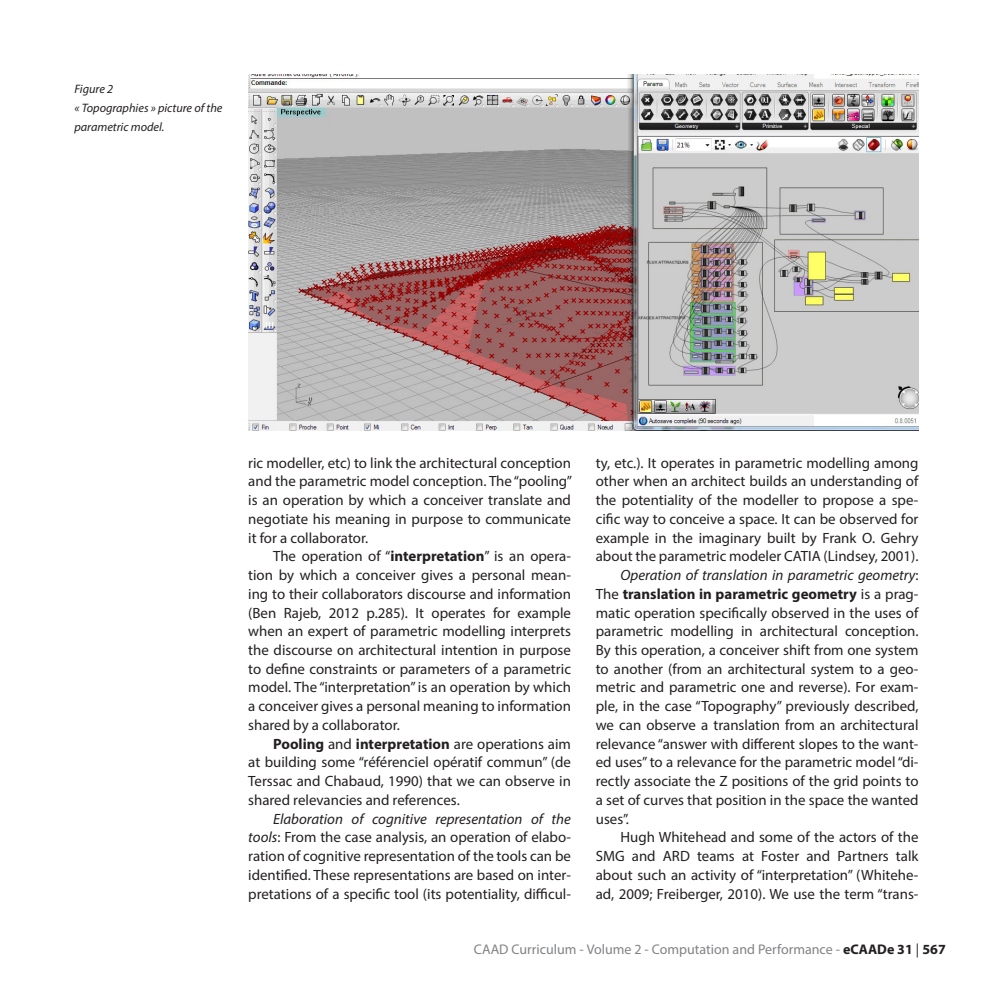
<style>
.page{position:relative;width:993px;height:993px;background:#fff}
.page>*{position:absolute;margin:0;border:0;box-sizing:border-box;transform-origin:0 0}
.Paragraph{font:14.88px/18.7px "Myriad Pro";color:#231f20;text-align:justify}
.t1{font:14px "Myriad Pro";color:#808285}
.Captions{font:italic 12.25px/18.7px "Myriad Pro";color:#231f20}
.s1{font-weight:700}
.s2{font-style:italic}
.s3{font-weight:700;color:#231f20}
.s4{color:#231f20}
</style>
<div class="page">
<img style="left:248px;top:74px;width:670px;height:356px">
<p class="Captions" style="left:74px;top:79px;width:149px">Figure 2<br>« Topographies » picture of the parametric model.</p>
<p class="Paragraph" style="left:248px;top:453px;width:325px">ric modeller, etc) to link the architectural conception and the parametric model conception. The “pooling” is an operation by which a conceiver translate and negotiate his meaning in purpose to communicate it for a collaborator.</p>
<p class="Paragraph" style="left:248px;top:546px;width:324px;text-indent:25px">The operation of “<span class="s1">interpretation</span>” is an opera&shy;tion by which a conceiver gives a personal mean&shy;ing to their collaborators discourse and information (Ben Rajeb, 2012 p.285). It operates for example when an expert of parametric modelling interprets the discourse on architectural intention in purpose to define constraints or parameters of a parametric model. The “interpretation” is an operation by which a conceiver gives a personal meaning to information shared by a collaborator.</p>
<p class="Paragraph" style="left:248px;top:733px;width:324px;text-indent:25px"><span class="s1">Pooling</span> and <span class="s1">interpretation</span> are operations aim at building some “référenciel opératif commun” (de Terssac and Chabaud, 1990) that we can observe in shared relevancies and references.</p>
<p class="Paragraph" style="left:248px;top:808px;width:324px;text-indent:25px"><span class="s2">Elaboration of cognitive representation of the tools</span>: From the case analysis, an operation of elabo&shy;ration of cognitive representation of the tools can be identified. These representations are based on inter&shy;pretations of a specific tool (its potentiality, difficul-</p>
<p class="Paragraph" style="left:595px;top:453px;width:324px">ty, etc.). It operates in parametric modelling among other when an architect builds an understanding of the potentiality of the modeller to propose a spe&shy;cific way to conceive a space. It can be observed for example in the imaginary built by Frank O. Gehry about the parametric modeler CATIA (Lindsey, 2001).</p>
<p class="Paragraph" style="left:595px;top:565px;width:324px;text-indent:25px"><span class="s2">Operation of translation in parametric geometry</span>:<br>The <span class="s1">translation in parametric geometry</span> is a prag&shy;matic operation specifically observed in the uses of parametric modelling in architectural conception.<br>By this operation, a conceiver shift from one system to another (from an architectural system to a geo&shy;metric and parametric one and reverse). For exam&shy;ple, in the case “Topography” previously described, we can observe a translation from an architectural relevance “answer with different slopes to the want&shy;ed uses” to a relevance for the parametric model “di&shy;rectly associate the Z positions of the grid points to a set of curves that position in the space the wanted uses”.</p>
<p class="Paragraph" style="left:595px;top:827px;width:324px;text-indent:25px">Hugh Whitehead and some of the actors of the SMG and ARD teams at Foster and Partners talk about such an activity of “interpretation” (Whitehe&shy;ad, 2009; Freiberger, 2010). We use the term “trans-</p>
<p class="t1" style="left:474px;top:940px;width:473px">CAAD Curriculum - Volume 2 - Computation and Performance - <span class="s3">eCAADe 31</span> <span class="s4">|</span> <span class="s3">567</span></p>
</div>
